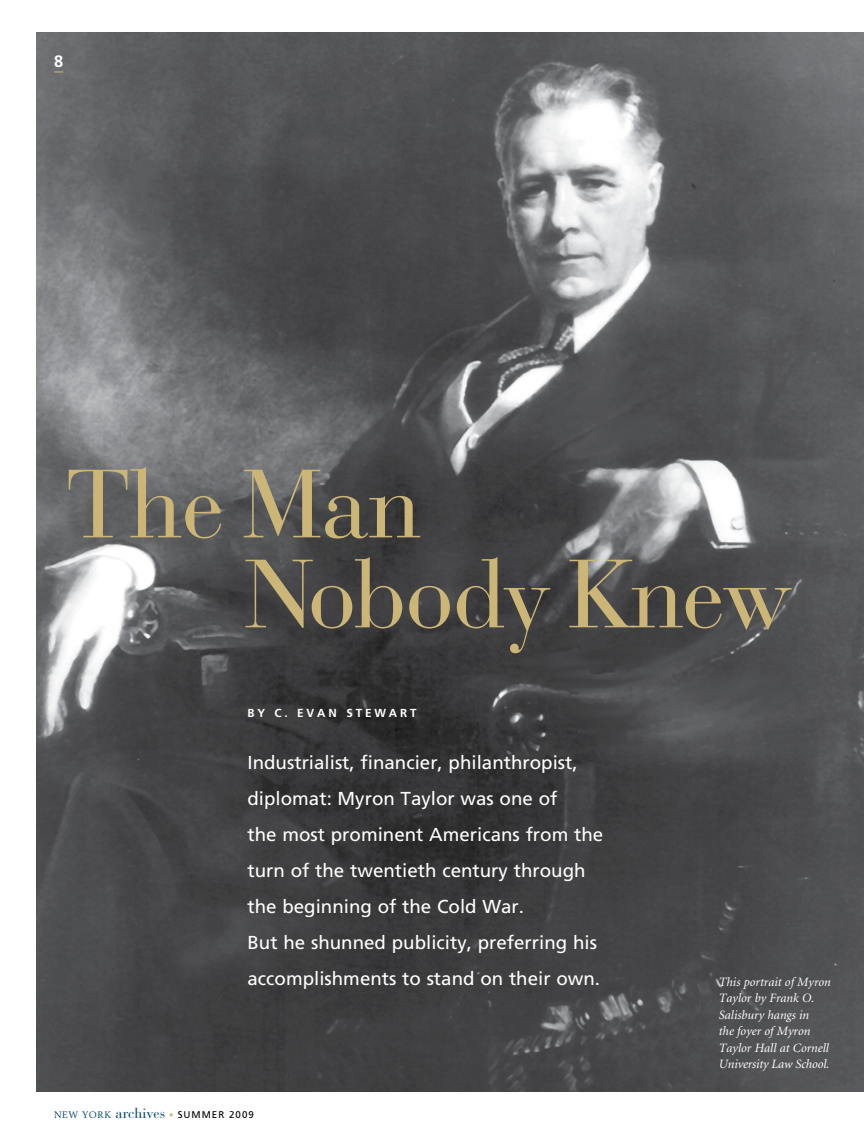
<style>
.page{position:relative;width:864px;height:1148px;background:#fff}
.page>*{position:absolute;margin:0;border:0;box-sizing:border-box;transform-origin:0 0}
.t1{font:96px/90px "Bauer Bodoni";letter-spacing:-.02em;color:#cbb677}
.t2{font:18.75px "Frutiger";color:#fff}
.t3{font:700 16.5px "Frutiger";color:#fff}
.t4{font:italic 12.75px "Minion";color:#fff}
.t5{font:700 11.7px "Frutiger";letter-spacing:.25em;color:#fff}
.t6{font:9.75px "Frutiger";letter-spacing:.1em;color:#000}
.s1{font-family:"Berling";font-size:9.3px;color:#00456b}
.s2{font-family:"Bauer Bodoni";font-size:14.25px;color:#00456b}
.s3{font-family:"Bauer Bodoni";font-size:9px;color:#cbb677}
</style>
<div class="page">
<img style="left:37px;top:33px;width:827px;height:1058px">
<p class="t3" style="left:54px;top:51px;width:11px">8</p>
<h1 class="t1" style="left:244px;top:460px;width:549px;text-indent:-178px">The Man<br>Nobody Knew</h1>
<p class="t5" style="left:248px;top:706px;width:171px">BY C. EVAN STEWART</p>
<p class="t2" style="left:248px;top:751px;width:332px">Industrialist, financier, philanthropist,</p>
<p class="t2" style="left:248px;top:787px;width:311px">diplomat: Myron Taylor was one of</p>
<p class="t2" style="left:248px;top:823px;width:357px">the most prominent Americans from the</p>
<p class="t2" style="left:248px;top:859px;width:340px">turn of the twentieth century through</p>
<p class="t2" style="left:248px;top:895px;width:278px">the beginning of the Cold War.</p>
<p class="t2" style="left:248px;top:931px;width:351px">But he shunned publicity, preferring his</p>
<p class="t2" style="left:248px;top:967px;width:354px">accomplishments to stand on their own.</p>
<p class="t4" style="left:719px;top:975px;width:114px">This portrait of Myron</p>
<p class="t4" style="left:719px;top:992px;width:97px">Taylor by Frank O.</p>
<p class="t4" style="left:719px;top:1008px;width:92px">Salisbury hangs in</p>
<p class="t4" style="left:719px;top:1025px;width:93px">the foyer of Myron</p>
<p class="t4" style="left:719px;top:1041px;width:112px">Taylor Hall at Cornell</p>
<p class="t4" style="left:719px;top:1058px;width:112px">University Law School.</p>
<p class="t6" style="left:54px;top:1109px;width:201px"><span class="s1">NEW YORK</span> <span class="s2">archives</span> <span class="s3">•</span> SUMMER 2009</p>
</div>
